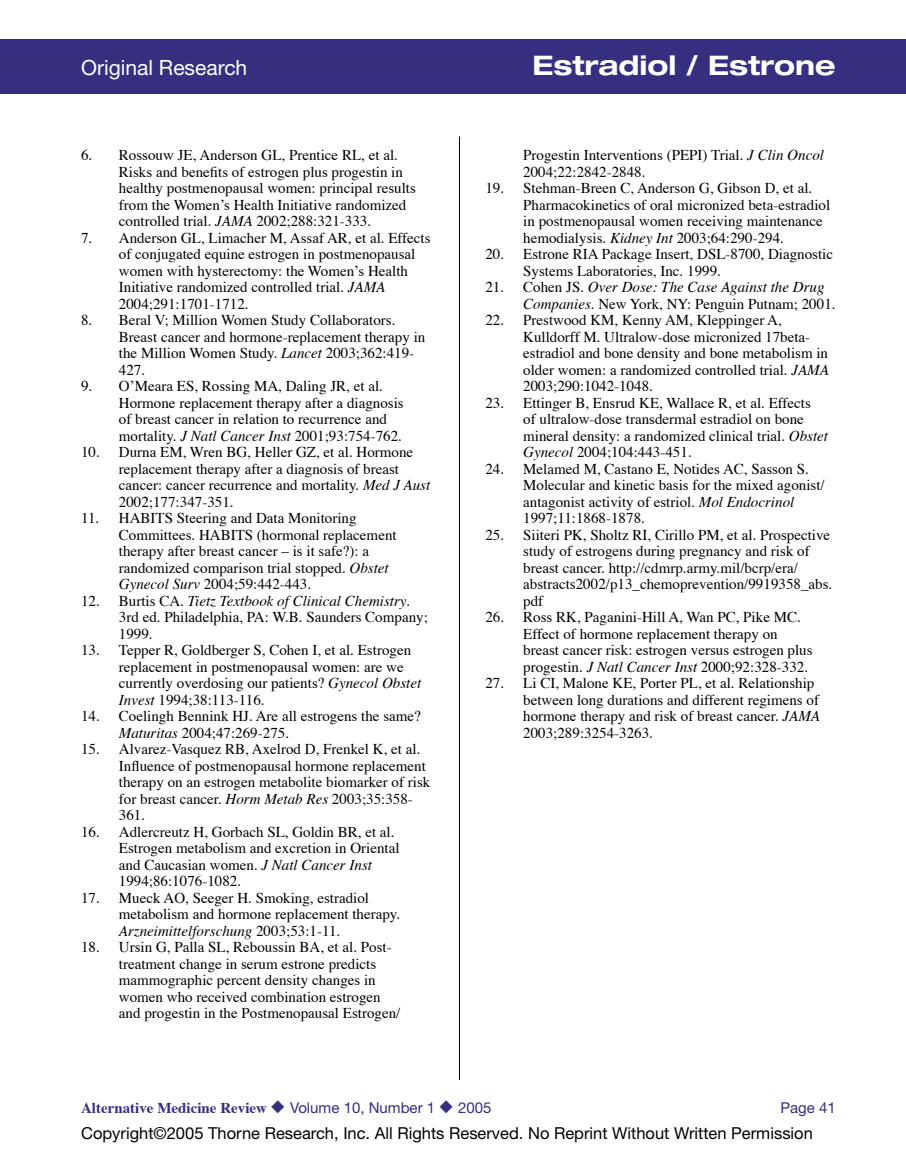
<style>
.page{position:relative;width:906px;height:1161px;background:#fff}
.page>*{position:absolute;margin:0;border:0;box-sizing:border-box;transform-origin:0 0}
.t1{font:700 expanded 27px "Helvetica Neue";color:#fff}
.t2{font:21px "Helvetica Neue";color:#fff}
.t3{font:16.5px "Helvetica Neue";color:#000}
.References{font:15px/16.5px "Times";color:#000}
.t4{font:700 15px "Times";color:#362e7e}
.t5{font:15px "Helvetica Neue";color:#362e7e}
.s1{font-style:italic}
.s2{font-family:"Helvetica Neue";font-weight:400}
</style>
<div class="page">
<div style="left:0;top:39px;width:905px;height:55px;background:#362e7e"></div>
<hr style="left:459px;top:136px;width:1px;height:944px;background:#000">
<h2 class="t2" style="left:81px;top:55px;width:168px">Original Research</h2>
<h1 class="t1" style="left:532px;top:49px;width:304px">Estradiol / Estrone</h1>
<p class="References" style="left:119px;top:148px;width:298px;text-indent:-38px">6. Rossouw JE, Anderson GL, Prentice RL, et al.<br>Risks and benefits of estrogen plus progestin in healthy postmenopausal women: principal results from the Womenʼs Health Initiative randomized controlled trial. <span class="s1">JAMA</span> 2002;288:321-333.</p>
<p class="References" style="left:119px;top:230px;width:313px;text-indent:-38px">7. Anderson GL, Limacher M, Assaf AR, et al. Effects of conjugated equine estrogen in postmenopausal women with hysterectomy: the Womenʼs Health Initiative randomized controlled trial. <span class="s1">JAMA </span>2004;291:1701-1712.</p>
<p class="References" style="left:119px;top:313px;width:308px;text-indent:-38px">8. Beral V; Million Women Study Collaborators.<br>Breast cancer and hormone-replacement therapy in the Million Women Study. <span class="s1">Lancet</span> 2003;362:419- 427.</p>
<p class="References" style="left:119px;top:379px;width:286px;text-indent:-38px">9. OʼMeara ES, Rossing MA, Daling JR, et al.<br>Hormone replacement therapy after a diagnosis of breast cancer in relation to recurrence and mortality. <span class="s1">J Natl Cancer Inst</span> 2001;93:754-762.</p>
<p class="References" style="left:119px;top:445px;width:313px;text-indent:-38px">10. Durna EM, Wren BG, Heller GZ, et al. Hormone replacement therapy after a diagnosis of breast cancer: cancer recurrence and mortality. <span class="s1">Med J Aust </span>2002;177:347-351.</p>
<p class="References" style="left:119px;top:511px;width:279px;text-indent:-38px">11. HABITS Steering and Data Monitoring Committees. HABITS (hormonal replacement therapy after breast cancer – is it safe?): a randomized comparison trial stopped. <span class="s1">Obstet Gynecol Surv</span> 2004;59:442-443.</p>
<p class="References" style="left:119px;top:593px;width:310px;text-indent:-38px">12. Burtis CA. <span class="s1">Tietz Textbook of Clinical Chemistry</span>.<br>3rd ed. Philadelphia, PA: W.B. Saunders Company;<br>1999.</p>
<p class="References" style="left:119px;top:643px;width:304px;text-indent:-38px">13. Tepper R, Goldberger S, Cohen I, et al. Estrogen replacement in postmenopausal women: are we currently overdosing our patients? <span class="s1">Gynecol Obstet Invest</span> 1994;38:113-116.</p>
<p class="References" style="left:119px;top:709px;width:303px;text-indent:-38px">14. Coelingh Bennink HJ. Are all estrogens the same?<br><span class="s1">Maturitas</span> 2004;47:269-275.</p>
<p class="References" style="left:119px;top:742px;width:313px;text-indent:-38px">15. Alvarez-Vasquez RB, Axelrod D, Frenkel K, et al.<br>Influence of postmenopausal hormone replacement therapy on an estrogen metabolite biomarker of risk for breast cancer. <span class="s1">Horm Metab Res</span> 2003;35:358- 361.</p>
<p class="References" style="left:119px;top:824px;width:282px;text-indent:-38px">16. Adlercreutz H, Gorbach SL, Goldin BR, et al.<br>Estrogen metabolism and excretion in Oriental and Caucasian women. <span class="s1">J Natl Cancer Inst </span>1994;86:1076-1082.</p>
<p class="References" style="left:119px;top:890px;width:283px;text-indent:-38px">17. Mueck AO, Seeger H. Smoking, estradiol metabolism and hormone replacement therapy.<br><span class="s1">Arzneimittelforschung</span> 2003;53:1-11.</p>
<p class="References" style="left:119px;top:940px;width:283px;text-indent:-38px">18. Ursin G, Palla SL, Reboussin BA, et al. Post&shy;treatment change in serum estrone predicts mammographic percent density changes in women who received combination estrogen and progestin in the Postmenopausal Estrogen/</p>
<p class="References" style="left:523px;top:148px;width:302px">Progestin Interventions (PEPI) Trial. <span class="s1">J Clin Oncol<br></span>2004;22:2842-2848.</p>
<p class="References" style="left:523px;top:181px;width:308px;text-indent:-38px">19. Stehman-Breen C, Anderson G, Gibson D, et al.<br>Pharmacokinetics of oral micronized beta-estradiol in postmenopausal women receiving maintenance hemodialysis. <span class="s1">Kidney Int</span> 2003;64:290-294.</p>
<p class="References" style="left:523px;top:247px;width:311px;text-indent:-38px">20. Estrone RIA Package Insert, DSL-8700, Diagnostic<br>Systems Laboratories, Inc. 1999.</p>
<p class="References" style="left:523px;top:280px;width:313px;text-indent:-38px">21. Cohen JS. <span class="s1">Over Dose: The Case Against the Drug<br>Companies</span>. New York, NY: Penguin Putnam; 2001.</p>
<p class="References" style="left:523px;top:313px;width:307px;text-indent:-38px">22. Prestwood KM, Kenny AM, Kleppinger A, Kulldorff M. Ultralow-dose micronized 17beta&shy;estradiol and bone density and bone metabolism in older women: a randomized controlled trial. <span class="s1">JAMA </span>2003;290:1042-1048.</p>
<p class="References" style="left:523px;top:395px;width:306px;text-indent:-38px">23. Ettinger B, Ensrud KE, Wallace R, et al. Effects<br>of ultralow-dose transdermal estradiol on bone mineral density: a randomized clinical trial. <span class="s1">Obstet Gynecol</span> 2004;104:443-451.</p>
<p class="References" style="left:523px;top:461px;width:303px;text-indent:-38px">24. Melamed M, Castano E, Notides AC, Sasson S.<br>Molecular and kinetic basis for the mixed agonist/ antagonist activity of estriol. <span class="s1">Mol Endocrinol </span>1997;11:1868-1878.</p>
<p class="References" style="left:523px;top:527px;width:310px;text-indent:-38px">25. Siiteri PK, Sholtz RI, Cirillo PM, et al. Prospective study of estrogens during pregnancy and risk of breast cancer. http://cdmrp.army.mil/bcrp/era/ abstracts2002/p13_chemoprevention/9919358_abs. pdf</p>
<p class="References" style="left:523px;top:610px;width:291px;text-indent:-38px">26. Ross RK, Paganini-Hill A, Wan PC, Pike MC.<br>Effect of hormone replacement therapy on breast cancer risk: estrogen versus estrogen plus progestin. <span class="s1">J Natl Cancer Inst</span> 2000;92:328-332.</p>
<p class="References" style="left:523px;top:676px;width:298px;text-indent:-38px">27. Li CI, Malone KE, Porter PL, et al. Relationship between long durations and different regimens of hormone therapy and risk of breast cancer. <span class="s1">JAMA </span>2003;289:3254-3263.</p>
<p class="t4" style="left:81px;top:1098px;width:412px">Alternative Medicine Review ◆ <span class="s2">Volume 10, Number 1</span> ◆ <span class="s2">2005</span></p>
<p class="t5" style="left:780px;top:1099px;width:57px">Page 41</p>
<p class="t3" style="left:81px;top:1124px;width:733px">Copyright©2005 Thorne Research, Inc. All Rights Reserved. No Reprint Without Written Permission</p>
</div>
